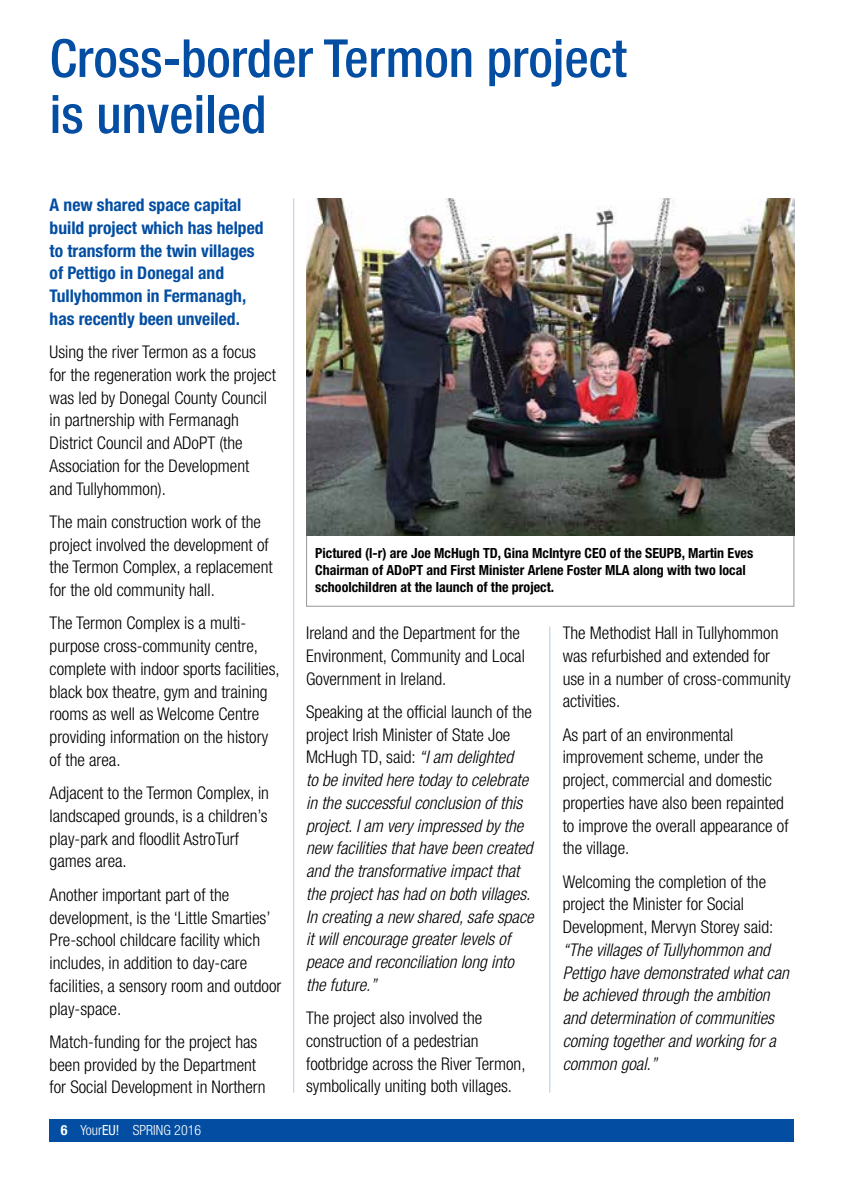
<style>
.page{position:relative;width:844px;height:1191px;background:#fff}
.page>*{position:absolute;margin:0;border:0;box-sizing:border-box;transform-origin:0 0}
.t1{font:500 condensed 52.5px/56px "Helvetica Neue LT Std";color:#034ea2}
.t2{font:300 condensed 17.5px/22.8px "Helvetica Neue LT Std";color:#000}
.t3{font:italic 300 condensed 17.5px/22.8px "Helvetica Neue LT Std";color:#000}
.t4{font:700 condensed 17.5px/22.8px "Helvetica Neue LT Std";color:#034ea2}
.t5{font:700 condensed 14px/16.8px "Helvetica Neue LT Std";color:#000}
.t6{font:300 condensed 14px "Helvetica Neue LT Std";color:#fff}
.s1{font-weight:700}
.s2{font-weight:400}
.s3{font-style:normal}
</style>
<div class="page">
<div style="left:50px;top:1119px;width:744px;height:22px;background:#034ea2"></div>
<hr style="left:293px;top:198px;width:1px;height:894px;background:#b3cae3">
<hr style="left:549px;top:626px;width:1px;height:466px;background:#b3cae3">
<img style="left:306px;top:198px;width:488px;height:337px">
<h1 class="t1" style="left:50px;top:30px;width:578px">Cross-border Termon project is unveiled</h1>
<p class="t4" style="left:50px;top:193px;width:215px">A new shared space capital build project which has helped to transform the twin villages of Pettigo in Donegal and<br>Tullyhommon in Fermanagh, has recently been unveiled.</p>
<p class="t2" style="left:50px;top:340px;width:228px">Using the river Termon as a focus for the regeneration work the project was led by Donegal County Council in partnership with Fermanagh<br>District Council and ADoPT (the<br>Association for the Development and Tullyhommon).</p>
<p class="t2" style="left:50px;top:510px;width:224px">The main construction work of the project involved the development of the Termon Complex, a replacement for the old community hall.</p>
<p class="t2" style="left:50px;top:611px;width:231px">The Termon Complex is a multi&shy;purpose cross-community centre, complete with indoor sports facilities, black box theatre, gym and training rooms as well as Welcome Centre providing information on the history of the area.</p>
<p class="t2" style="left:50px;top:781px;width:221px">Adjacent to the Termon Complex, in landscaped grounds, is a children’s play-park and floodlit AstroTurf games area.</p>
<p class="t2" style="left:50px;top:883px;width:233px">Another important part of the development, is the ‘Little Smarties’<br>Pre-school childcare facility which includes, in addition to day-care facilities, a sensory room and outdoor play-space.</p>
<p class="t2" style="left:50px;top:1030px;width:217px">Match-funding for the project has been provided by the Department for Social Development in Northern</p>
<p class="t6" style="left:61px;top:1121px;width:142px"><span class="s1">6</span> Your<span class="s2">EU!</span> SPRING 2016</p>
<p class="t5" style="left:315px;top:545px;width:439px">Pictured (l-r) are Joe McHugh TD, Gina McIntyre CEO of the SEUPB, Martin Eves<br>Chairman of ADoPT and First Minister Arlene Foster MLA along with two local schoolchildren at the launch of the project.</p>
<p class="t2" style="left:306px;top:621px;width:220px">Ireland and the Department for the<br>Environment, Community and Local<br>Government in Ireland.</p>
<p class="t3" style="left:306px;top:700px;width:229px"><span class="s3">Speaking at the official launch of the project Irish Minister of State Joe McHugh TD, said:</span> “I am delighted<br>to be invited here today to celebrate in the successful conclusion of this project. I am very impressed by the new facilities that have been created and the transformative impact that the project has had on both villages.<br>In creating a new shared, safe space it will encourage greater levels of peace and reconciliation long into the future.”</p>
<p class="t2" style="left:306px;top:1006px;width:221px">The project also involved the construction of a pedestrian footbridge across the River Termon, symbolically uniting both villages.</p>
<p class="t2" style="left:562px;top:621px;width:229px">The Methodist Hall in Tullyhommon was refurbished and extended for use in a number of cross-community activities.</p>
<p class="t2" style="left:562px;top:723px;width:227px">As part of an environmental improvement scheme, under the project, commercial and domestic properties have also been repainted to improve the overall appearance of the village.</p>
<p class="t2" style="left:562px;top:870px;width:212px">Welcoming the completion of the project the Minister for Social<br>Development, Mervyn Storey said:</p>
<p class="t3" style="left:562px;top:938px;width:228px">“The villages of Tullyhommon and<br>Pettigo have demonstrated what can be achieved through the ambition and determination of communities coming together and working for a common goal.”</p>
</div>
